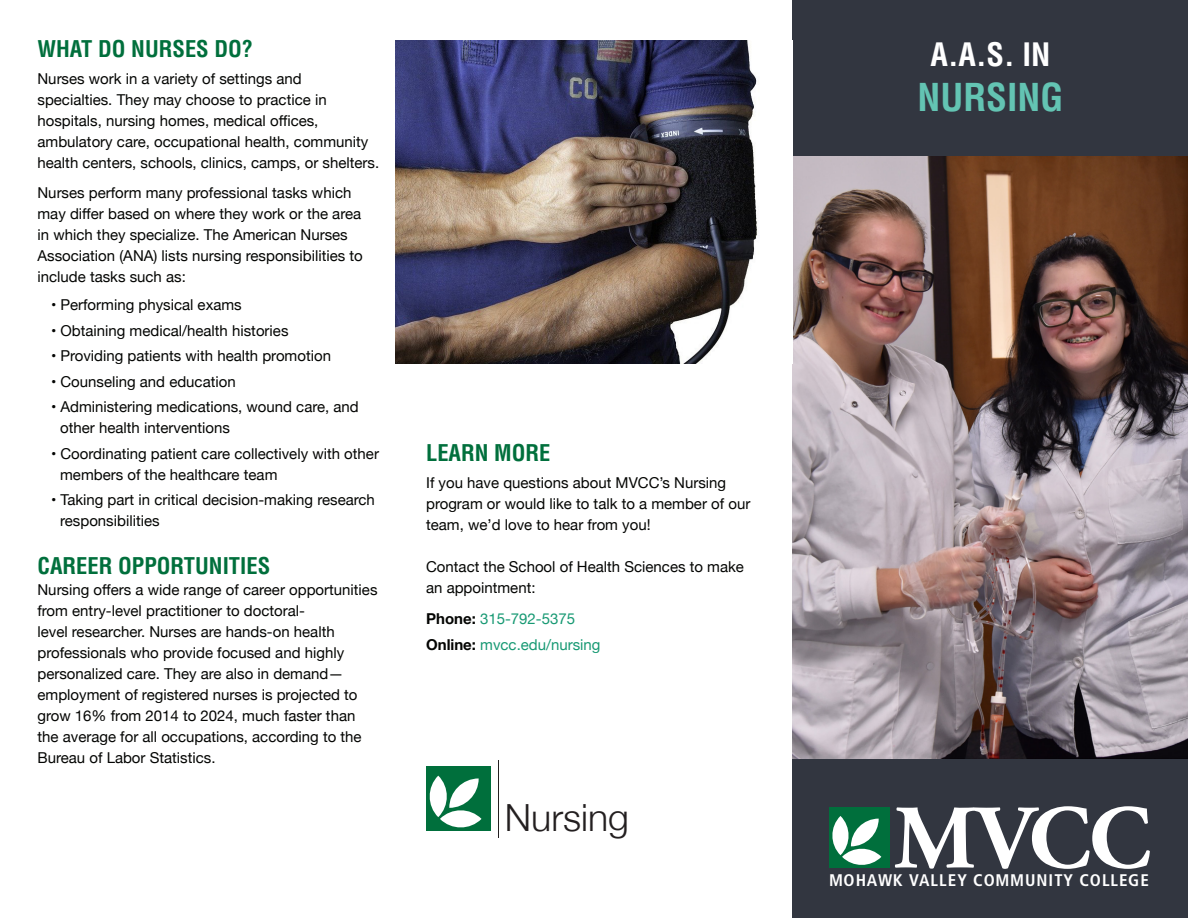
<style>
.page{position:relative;width:1188px;height:918px;background:#fff}
.page>*{position:absolute;margin:0;border:0;box-sizing:border-box;transform-origin:0 0}
.t1{font:700 90.45px "Adobe Garamond Pro";color:#fff}
.t2{font:700 condensed 37.5px "Helvetica LT Std";color:#63c4b3}
.t3{font:300 37.5px "Helvetica Neue";color:#231f20}
.t4{font:700 condensed 31.5px "Helvetica LT Std";color:#fff}
.t5{font:700 condensed 22.5px "Helvetica LT Std";color:#006f3c}
.t6{font:700 condensed 16.8px "Frutiger";letter-spacing:.055em;color:#fff}
.t7{font:15px/21px "Helvetica Neue";color:#040503}
.t8{font:15px "Helvetica Neue";color:#179973}
.s1{font-weight:700;color:#040503}
</style>
<div class="page">
<div style="left:793px;top:0;width:395px;height:157px;background:#323640"></div>
<div style="left:793px;top:753px;width:395px;height:165px;background:#323640"></div>
<div style="left:829px;top:807px;width:61px;height:61px;background:#006f3c"></div>
<svg style="left:832px;top:816px;width:49px;height:49px"></svg>
<div style="left:426px;top:767px;width:65px;height:64px;background:#006f3c"></div>
<svg style="left:429px;top:776px;width:53px;height:52px"></svg>
<hr style="left:498px;top:760px;width:1px;height:78px;background:#231f20">
<img style="left:793px;top:157px;width:395px;height:601px">
<img style="left:396px;top:40px;width:362px;height:323px">
<p class="t5" style="left:38px;top:34px;width:217px">WHAT DO NURSES DO?</p>
<p class="t7" style="left:38px;top:69px;width:343px">Nurses work in a variety of settings and specialties. They may choose to practice in hospitals, nursing homes, medical offices, ambulatory care, occupational health, community health centers, schools, clinics, camps, or shelters.</p>
<p class="t7" style="left:38px;top:183px;width:327px">Nurses perform many professional tasks which may differ based on where they work or the area in which they specialize. The American Nurses Association (ANA) lists nursing responsibilities to include tasks such as:</p>
<p class="t7" style="left:51px;top:295px;width:192px">• Performing physical exams</p>
<p class="t7" style="left:51px;top:321px;width:239px">• Obtaining medical/health histories</p>
<p class="t7" style="left:51px;top:346px;width:282px">• Providing patients with health promotion</p>
<p class="t7" style="left:51px;top:372px;width:186px">• Counseling and education</p>
<p class="t7" style="left:51px;top:397px;width:309px">• Administering medications, wound care, and</p>
<p class="t7" style="left:60px;top:418px;width:171px">other health interventions</p>
<p class="t7" style="left:51px;top:444px;width:330px">• Coordinating patient care collectively with other</p>
<p class="t7" style="left:60px;top:465px;width:219px">members of the healthcare team</p>
<p class="t7" style="left:51px;top:490px;width:325px">• Taking part in critical decision-making research</p>
<p class="t7" style="left:60px;top:511px;width:101px">responsibilities</p>
<p class="t5" style="left:38px;top:552px;width:234px">CAREER OPPORTUNITIES</p>
<p class="t7" style="left:38px;top:580px;width:342px">Nursing offers a wide range of career opportunities from entry-level practitioner to doctoral-<br>level researcher. Nurses are hands-on health professionals who provide focused and highly</p>
<p class="t7" style="left:38px;top:664px;width:322px">personalized care. They are also in demand— employment of registered nurses is projected to</p>
<p class="t7" style="left:38px;top:706px;width:326px">grow 16% from 2014 to 2024, much faster than the average for all occupations, according to the<br>Bureau of Labor Statistics.</p>
<p class="t5" style="left:426px;top:438px;width:126px">LEARN MORE</p>
<p class="t7" style="left:426px;top:473px;width:326px">If you have questions about MVCC’s Nursing program or would like to talk to a member of our team, we’d love to hear from you!</p>
<p class="t7" style="left:426px;top:557px;width:319px">Contact the School of Health Sciences to make an appointment:</p>
<p class="t8" style="left:426px;top:608px;width:150px"><span class="s1">Phone:</span> 315-792-5375</p>
<p class="t8" style="left:426px;top:634px;width:176px"><span class="s1">Online:</span> mvcc.edu/nursing</p>
<p class="t3" style="left:505px;top:787px;width:126px">Nursing</p>
<p class="t4" style="left:931px;top:35px;width:121px">A.A.S. IN</p>
<p class="t2" style="left:918px;top:74px;width:147px">NURSING</p>
<p class="t1" style="left:894px;top:786px;width:259px">MVCC</p>
<p class="t6" style="left:829px;top:870px;width:322px">MOHA WK V ALLEY COM MUNITY CO LLEGE</p>
</div>
